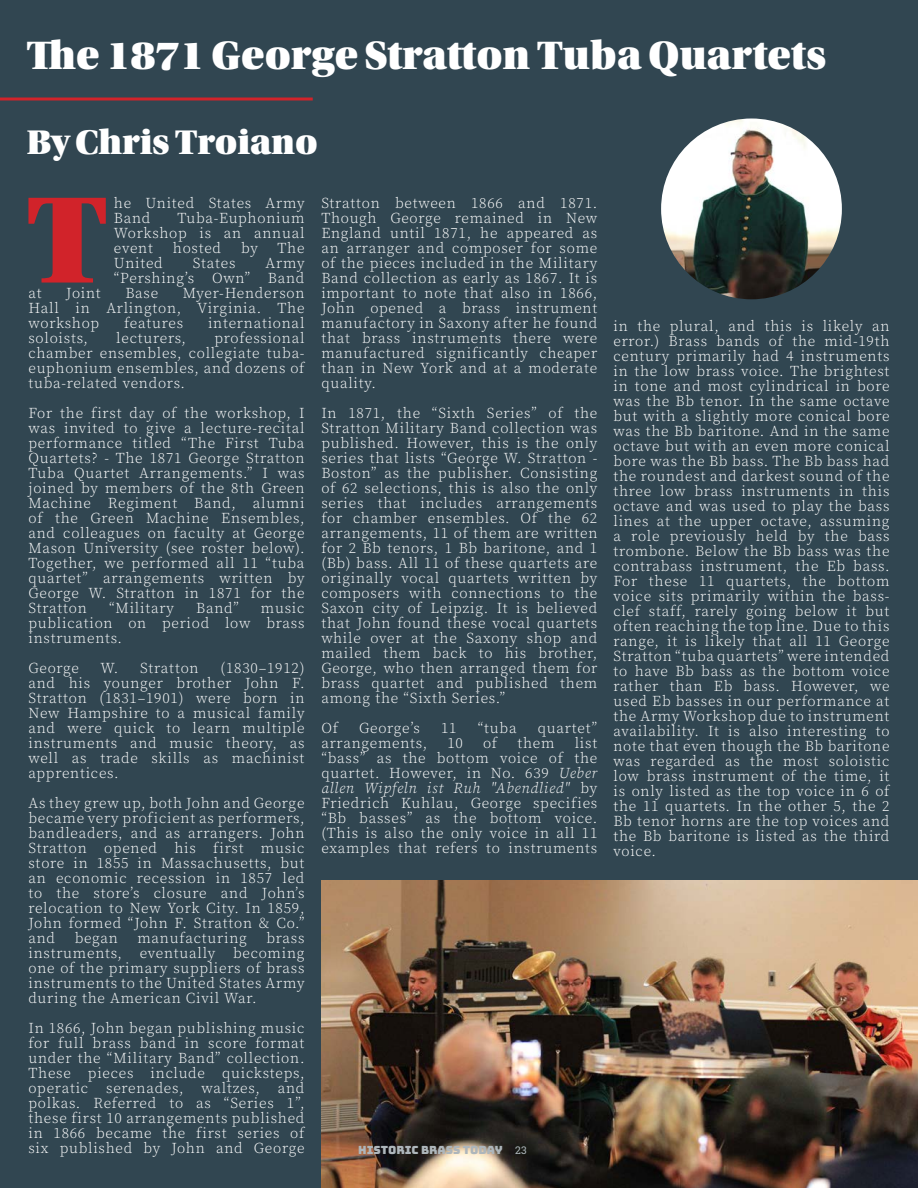
<style>
.page{position:relative;width:918px;height:1188px;background:#314651}
.page>*{position:absolute;margin:0;border:0;box-sizing:border-box;transform-origin:0 0}
.t1{font:130.35px "Utopia Std Black Headline";color:#d1232a}
.Headline_Text_-_Utopia_STD_Black_Headlin{font:41.85px "Utopia Std Black Headline";color:#fff}
.Headline_Text_-_Utopia_STD_Black_Headlin-2{font:36.15px "Utopia Std Black Headline";color:#fff}
.t2{font:300 15px/15px "Source Serif Pro";letter-spacing:.05em;color:#fff;text-align:justify}
.t3{font:11.25px "Bungee";color:#aeb6bb}
.s1{font-style:italic}
.s2{font-family:"Roboto Slab";font-size:10.5px}
</style>
<div class="page">
<hr style="left:0;top:98px;width:313px;height:3px;background:#d1232a">
<img style="left:661px;top:118px;width:181px;height:181px;border-radius:90px">
<img style="left:321px;top:880px;width:597px;height:308px">
<p class="Headline_Text_-_Utopia_STD_Black_Headlin" style="left:27px;top:34px;width:800px">The 1871 George Stratton Tuba Quartets</p>
<p class="Headline_Text_-_Utopia_STD_Black_Headlin-2" style="left:27px;top:123px;width:292px">By Chris Troiano</p>
<p class="t1" style="left:27px;top:172px;width:82px">T</p>
<p class="t2" style="left:114px;top:195px;width:192px">he United States Army<br>Band</p>
<p class="t2" style="left:321px;top:195px;width:278px">Stratton between 1866 and 1871.<br>Though George remained in New England until 1871, he appeared as an arranger and composer for some of the pieces included in the Military Band collection as early as 1867. It is important to note that also in 1866, John opened a brass instrument manufactory in Saxony after he found that brass instruments there were manufactured significantly cheaper than in New York and at a moderate quality.</p>
<p class="t2" style="left:321px;top:405px;width:278px">In 1871, the “Sixth Series” of the Stratton Military Band collection was published. However, this is the only series that lists “George W. Stratton - Boston” as the publisher. Consisting of 62 selections, this is also the only series that includes arrangements for chamber ensembles. Of the 62 arrangements, 11 of them are written for 2 Bb tenors, 1 Bb baritone, and 1 (Bb) bass. All 11 of these quartets are originally vocal quartets written by composers with connections to the Saxon city of Leipzig. It is believed that John found these vocal quartets while over at the Saxony shop and mailed them back to his brother, George, who then arranged them for brass quartet and published them among the “Sixth Series.”</p>
<p class="t2" style="left:321px;top:720px;width:18px">Of</p>
<p class="t2" style="left:359px;top:720px;width:62px">George’s</p>
<p class="t2" style="left:441px;top:720px;width:17px">11</p>
<p class="t2" style="left:478px;top:720px;width:40px">“tuba</p>
<p class="t2" style="left:538px;top:720px;width:61px">quartet”</p>
<p class="t2" style="left:321px;top:735px;width:107px">arrangements,</p>
<p class="t2" style="left:447px;top:735px;width:17px">10</p>
<p class="t2" style="left:483px;top:735px;width:16px">of</p>
<p class="t2" style="left:517px;top:735px;width:39px">them</p>
<p class="t2" style="left:114px;top:210px;width:192px;text-indent:64px">Tuba-Euphonium Workshop is an annual event</p>
<p class="t2" style="left:173px;top:240px;width:50px">hosted</p>
<p class="t2" style="left:241px;top:240px;width:18px">by</p>
<p class="t2" style="left:278px;top:240px;width:28px">The</p>
<p class="t2" style="left:114px;top:255px;width:51px">United</p>
<p class="t2" style="left:193px;top:255px;width:44px">States</p>
<p class="t2" style="left:114px;top:255px;width:192px;text-align:right">Army<br>“Pershing’s Own” Band</p>
<p class="t2" style="left:28px;top:285px;width:278px;text-indent:154px">Myer-Henderson Hall in Arlington, Virginia. The workshop</p>
<p class="t2" style="left:28px;top:285px;width:15px">at</p>
<p class="t2" style="left:66px;top:285px;width:36px">Joint</p>
<p class="t2" style="left:125px;top:285px;width:34px">Base</p>
<p class="t2" style="left:124px;top:315px;width:60px">features</p>
<p class="t2" style="left:208px;top:315px;width:98px">international</p>
<p class="t2" style="left:28px;top:330px;width:278px;text-indent:186px">professional chamber ensembles, collegiate tuba&shy;euphonium ensembles, and dozens of tuba-related vendors.</p>
<p class="t2" style="left:28px;top:405px;width:278px">For the first day of the workshop, I was invited to give a lecture-recital performance titled “The First Tuba Quartets? - The 1871 George Stratton Tuba Quartet Arrangements.” I was joined by members of the 8th Green Machine Regiment Band, alumni of the Green Machine Ensembles, and colleagues on faculty at George Mason University (see roster below).<br>Together, we performed all 11 “tuba quartet” arrangements written by George W. Stratton in 1871 for the Stratton</p>
<p class="t2" style="left:28px;top:330px;width:61px">soloists,</p>
<p class="t2" style="left:116px;top:330px;width:71px">lecturers,</p>
<p class="t2" style="left:109px;top:600px;width:67px">“Military</p>
<p class="t2" style="left:196px;top:600px;width:44px">Band”</p>
<p class="t2" style="left:28px;top:600px;width:278px;text-indent:232px">music publication on period low brass instruments.</p>
<p class="t2" style="left:28px;top:660px;width:52px">George</p>
<p class="t2" style="left:101px;top:660px;width:100px">W. Stratton</p>
<p class="t2" style="left:28px;top:660px;width:278px;text-indent:192px">(1830–1912) and his younger brother John F.<br>Stratton (1831–1901) were born in New Hampshire to a musical family and were quick to learn multiple instruments and music theory, as well as trade skills as machinist apprentices.</p>
<p class="t2" style="left:28px;top:795px;width:278px">As they grew up, both John and George became very proficient as performers, bandleaders, and as arrangers. John Stratton opened his first music store in 1855 in Massachusetts, but an economic recession in 1857 led to the store’s closure and John’s relocation to New York City. In 1859, John formed “John F. Stratton &amp; Co.” and</p>
<p class="t2" style="left:321px;top:735px;width:278px;text-indent:253px">list “bass” as the bottom voice of the quartet. However, in No. 639 <span class="s1">Ueber allen Wipfeln ist Ruh "Abendlied"</span> by Friedrich Kuhlau, George specifies “Bb basses” as the bottom voice. (This is also the only voice in all 11 examples that refers to instruments</p>
<p class="t2" style="left:75px;top:930px;width:45px">began</p>
<p class="t2" style="left:137px;top:930px;width:111px">manufacturing</p>
<p class="t2" style="left:28px;top:930px;width:278px;text-indent:238px">brass instruments, eventually becoming one of the primary suppliers of brass instruments to the United States Army during the American Civil War.</p>
<p class="t2" style="left:28px;top:1020px;width:278px">In 1866, John began publishing music for full brass band in score format under the “Military Band” collection.<br>These pieces include quicksteps, operatic serenades, waltzes, and polkas. Referred to as “Series 1”, these first 10 arrangements published in 1866 became the first series of six published by John and George</p>
<p class="t3" style="left:358px;top:1144px;width:170px">HISTORIC BRASS TODAY <span class="s2">23</span></p>
<p class="t2" style="left:613px;top:318px;width:278px">in the plural, and this is likely an error.) Brass bands of the mid-19th century primarily had 4 instruments in the low brass voice. The brightest in tone and most cylindrical in bore was the Bb tenor. In the same octave but with a slightly more conical bore was the Bb baritone. And in the same octave but with an even more conical bore was the Bb bass. The Bb bass had the roundest and darkest sound of the three low brass instruments in this octave and was used to play the bass lines at the upper octave, assuming a role previously held by the bass trombone. Below the Bb bass was the contrabass instrument, the Eb bass.<br>For these 11 quartets, the bottom voice sits primarily within the bass&shy;clef staff, rarely going below it but often reaching the top line. Due to this range, it is likely that all 11 George Stratton “tuba quartets” were intended to have Bb bass as the bottom voice rather than Eb bass. However, we used Eb basses in our performance at the Army Workshop due to instrument availability. It is also interesting to note that even though the Bb baritone was regarded as the most soloistic low brass instrument of the time, it is only listed as the top voice in 6 of the 11 quartets. In the other 5, the 2<br>Bb tenor horns are the top voices and the Bb baritone is listed as the third voice.</p>
</div>
